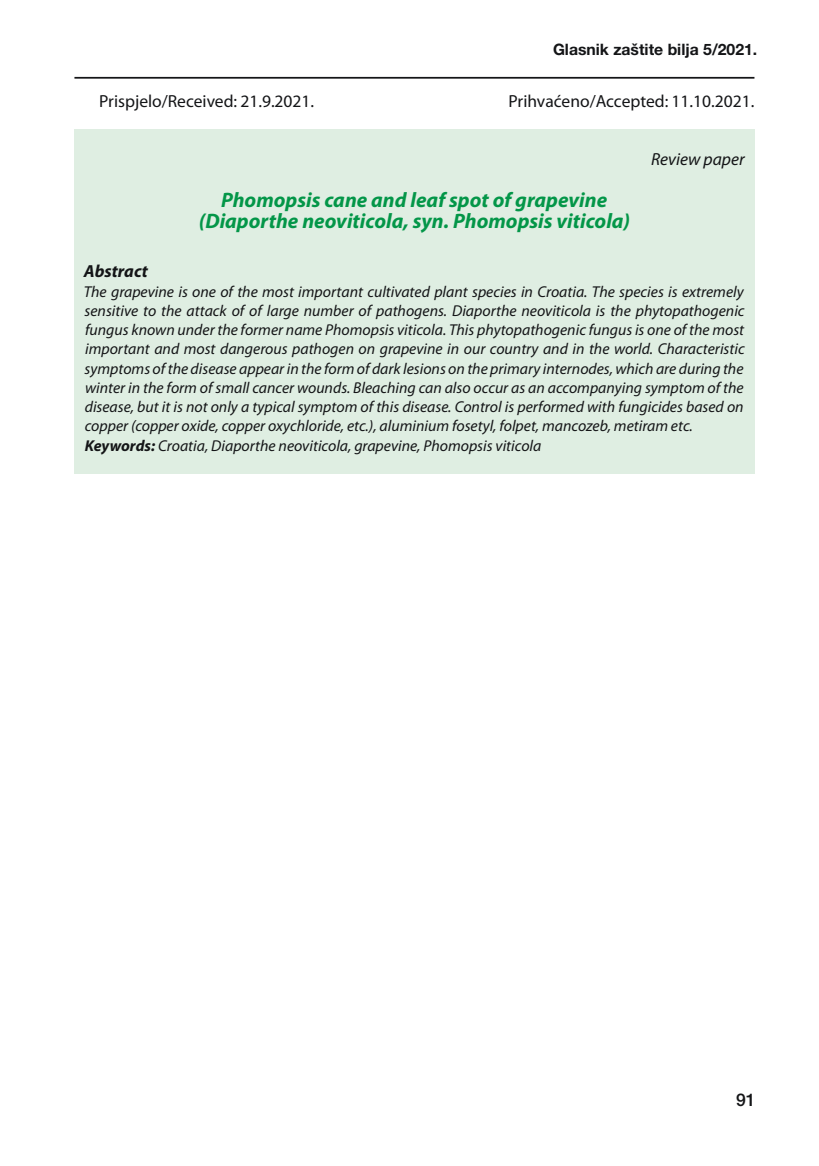
<style>
.page{position:relative;width:819px;height:1166px;background:#fff}
.page>*{position:absolute;margin:0;border:0;box-sizing:border-box;transform-origin:0 0}
.t1{font:italic 700 21px/21px "Myriad Pro";color:#039648;text-align:center}
.t2{font:17.5px "Myriad Pro";color:#141517}
.t3{font:italic 17.5px "Myriad Pro";color:#141517}
.t4{font:italic 700 17.5px "Myriad Pro";color:#141517}
.t5{font:500 17.5px "Helvetica Neue LT Pro";color:#141517}
.t6{font:italic 15.75px/19.2px "Myriad Pro";color:#141517}
.t7{font:700 15.75px "Helvetica Neue LT Pro";color:#141517}
.s1{font-weight:700}
</style>
<div class="page">
<hr style="left:74px;top:77px;width:680px;height:2px;background:#141517">
<div style="left:74px;top:129px;width:680px;height:345px;background:#dfeee2"></div>
<p class="t7" style="left:553px;top:44px;width:206px">Glasnik zaštite bilja 5/2021.</p>
<p class="t2" style="left:99px;top:95px;width:216px">Prispjelo/Received: 21.9.2021.</p>
<p class="t2" style="left:508px;top:95px;width:247px">Prihvaćeno/Accepted: 11.10.2021.</p>
<h1 class="t1" style="left:199px;top:191px;width:433px">Phomopsis cane and leaf spot of grapevine (Diaporthe neoviticola, syn. Phomopsis viticola)</h1>
<p class="t3" style="left:651px;top:153px;width:95px">Review paper</p>
<p class="t4" style="left:84px;top:265px;width:66px">Abstract</p>
<p class="t6" style="left:84px;top:283px;width:662px">The grapevine is one of the most important cultivated plant species in Croatia. The species is extremely sensitive to the attack of of large number of pathogens. Diaporthe neoviticola is the phytopathogenic fungus known under the former name Phomopsis viticola. This phytopathogenic fungus is one of the most important and most dangerous pathogen on grapevine in our country and in the world. Characteristic symptoms of the disease appear in the form of dark lesions on the primary internodes, which are during the winter in the form of small cancer wounds. Bleaching can also occur as an accompanying symptom of the disease, but it is not only a typical symptom of this disease. Control is performed with fungicides based on copper (copper oxide, copper oxychloride, etc.), aluminium fosetyl, folpet, mancozeb, metiram etc.<br><span class="s1">Keywords:</span> Croatia, Diaporthe neoviticola, grapevine, Phomopsis viticola</p>
<p class="t5" style="left:736px;top:1090px;width:21px">91</p>
</div>
